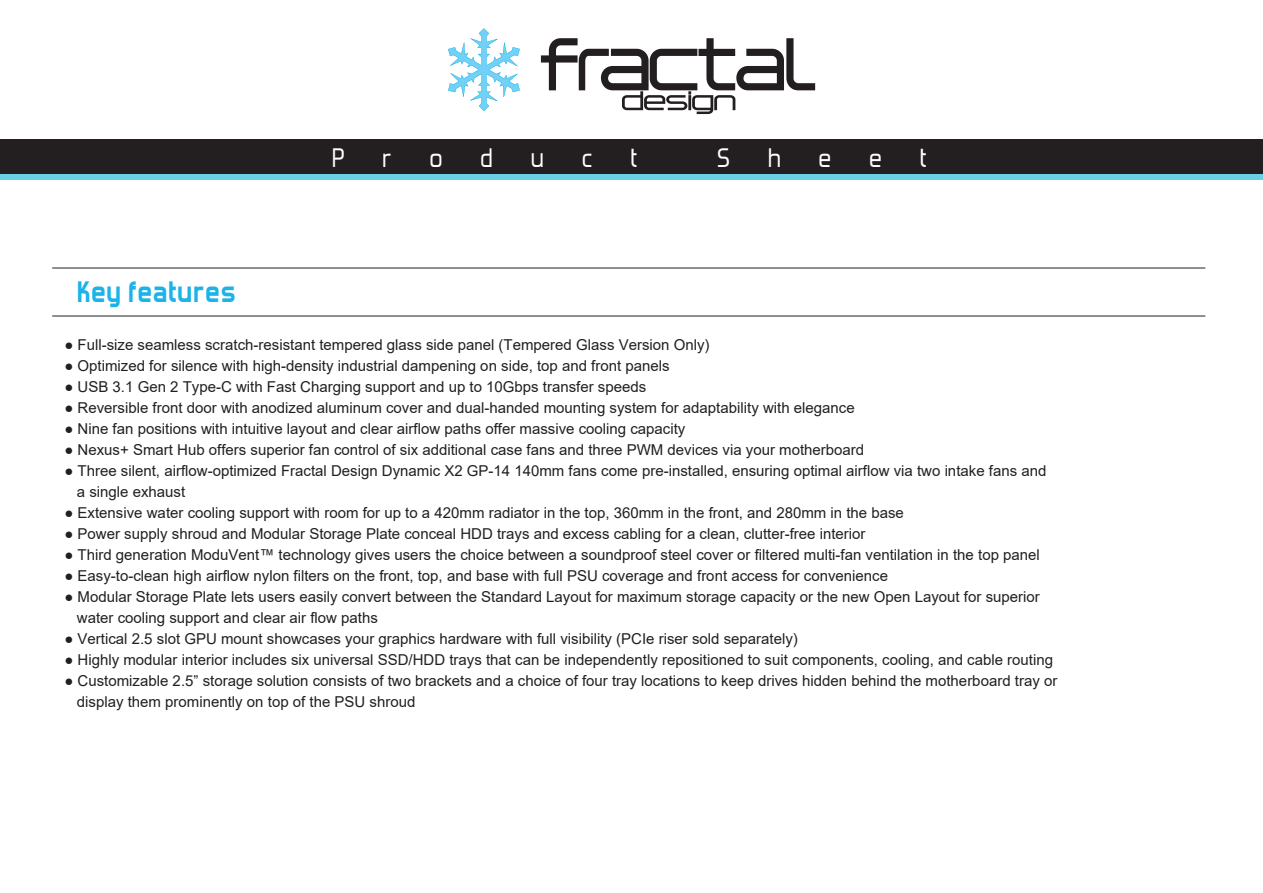
<style>
.page{position:relative;width:1263px;height:893px;background:#fff}
.page>*{position:absolute;margin:0;border:0;box-sizing:border-box;transform-origin:0 0}
.t1{font:700 33px "Forgotten Futurist";color:#1bb3e9}
.t2{font:31.5px "Forgotten Futurist";letter-spacing:1.2em;color:#fff}
.t3{font:15px/21px "Arial";color:#231f20}
</style>
<div class="page">
<hr style="left:52px;top:268px;width:1153px;height:1px;background:#231f20">
<hr style="left:52px;top:316px;width:1153px;height:1px;background:#231f20">
<div style="left:0;top:167px;width:1263px;height:13px;background:#6ccde7"></div>
<div style="left:0;top:140px;width:1263px;height:34px;background:#231f20"></div>
<svg style="left:541px;top:38px;width:274px;height:76px"></svg>
<svg style="left:448px;top:28px;width:72px;height:83px"></svg>
<h1 class="t1" style="left:76px;top:274px;width:161px">Key features</h1>
<h2 class="t2" style="left:332px;top:144px;width:307px">Product</h2>
<h2 class="t2" style="left:717px;top:144px;width:211px">Sheet</h2>
<p class="t3" style="left:64px;top:334px;width:647px">● Full-size seamless scratch-resistant tempered glass side panel (Tempered Glass Version Only)</p>
<p class="t3" style="left:64px;top:355px;width:607px">● Optimized for silence with high-density industrial dampening on side, top and front panels</p>
<p class="t3" style="left:64px;top:376px;width:583px">● USB 3.1 Gen 2 Type-C with Fast Charging support and up to 10Gbps transfer speeds</p>
<p class="t3" style="left:64px;top:397px;width:792px">● Reversible front door with anodized aluminum cover and dual-handed mounting system for adaptability with elegance</p>
<p class="t3" style="left:64px;top:418px;width:622px">● Nine fan positions with intuitive layout and clear airflow paths offer massive cooling capacity</p>
<p class="t3" style="left:64px;top:439px;width:801px">● Nexus+ Smart Hub offers superior fan control of six additional case fans and three PWM devices via your motherboard</p>
<p class="t3" style="left:77px;top:460px;width:971px;text-indent:-13px">● Three silent, airflow-optimized Fractal Design Dynamic X2 GP-14 140mm fans come pre-installed, ensuring optimal airflow via two intake fans and a single exhaust</p>
<p class="t3" style="left:64px;top:502px;width:841px">● Extensive water cooling support with room for up to a 420mm radiator in the top, 360mm in the front, and 280mm in the base</p>
<p class="t3" style="left:64px;top:523px;width:803px">● Power supply shroud and Modular Storage Plate conceal HDD trays and excess cabling for a clean, clutter-free interior</p>
<p class="t3" style="left:64px;top:544px;width:977px">● Third generation ModuVent™ technology gives users the choice between a soundproof steel cover or filtered multi-fan ventilation in the top panel</p>
<p class="t3" style="left:64px;top:565px;width:825px">● Easy-to-clean high airflow nylon filters on the front, top, and base with full PSU coverage and front access for convenience</p>
<p class="t3" style="left:77px;top:586px;width:964px;text-indent:-13px">● Modular Storage Plate lets users easily convert between the Standard Layout for maximum storage capacity or the new Open Layout for superior water cooling support and clear air flow paths</p>
<p class="t3" style="left:64px;top:628px;width:735px">● Vertical 2.5 slot GPU mount showcases your graphics hardware with full visibility (PCIe riser sold separately)</p>
<p class="t3" style="left:64px;top:649px;width:990px">● Highly modular interior includes six universal SSD/HDD trays that can be independently repositioned to suit components, cooling, and cable routing</p>
<p class="t3" style="left:77px;top:670px;width:982px;text-indent:-13px">● Customizable 2.5” storage solution consists of two brackets and a choice of four tray locations to keep drives hidden behind the motherboard tray or display them prominently on top of the PSU shroud</p>
</div>
